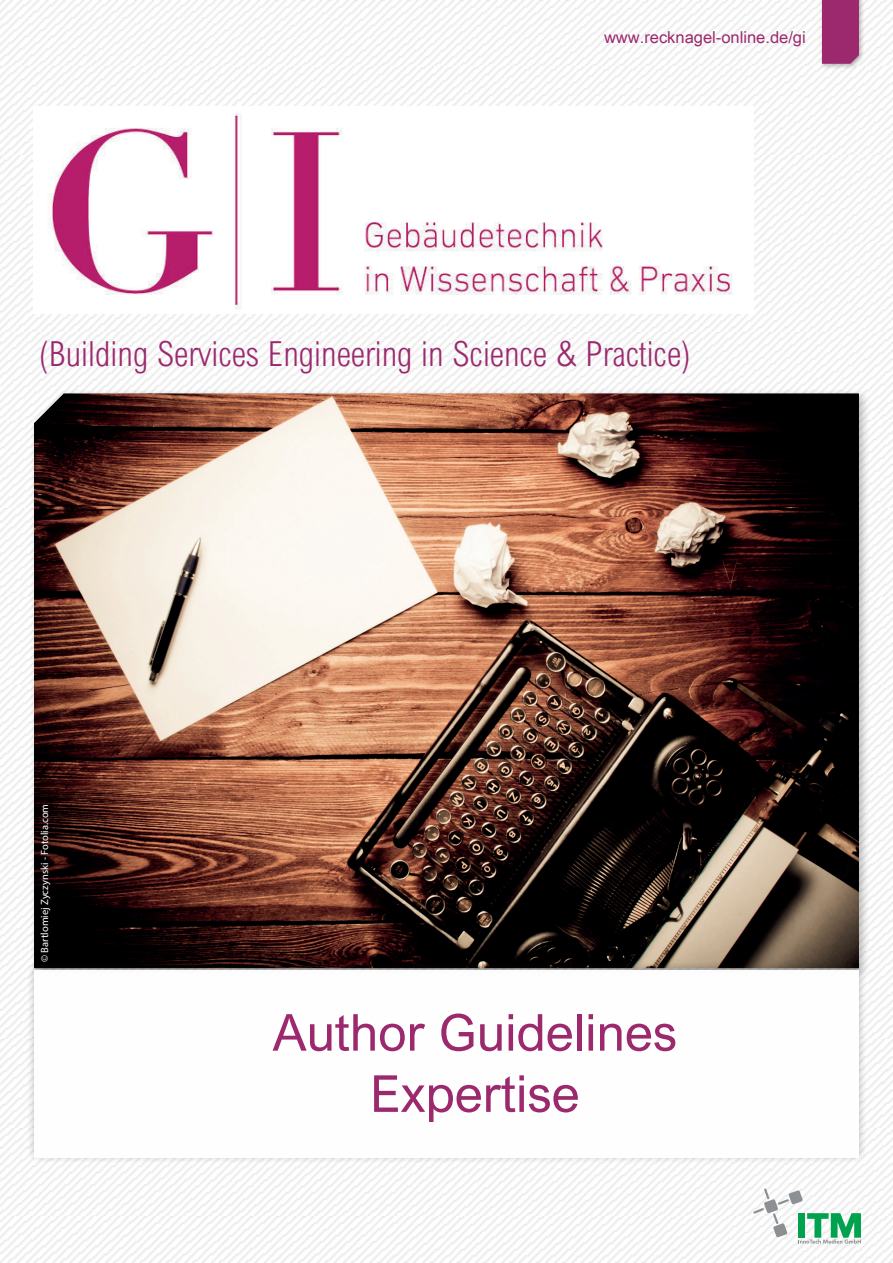
<style>
.page{position:relative;width:893px;height:1263px;background:#fff}
.page>*{position:absolute;margin:0;border:0;box-sizing:border-box;transform-origin:0 0}
.t1{font:51px/61.2px "Arial Nova";color:#9c296e;text-align:center}
.t2{font:300 34.5px "Arial Nova Cond";color:#9c296e}
.t3{font:16.5px "Arial Unicode MS";color:#9c296e}
.t4{font:10.5px "Myriad Pro";color:#fff}
</style>
<div class="page">
<img style="left:0;top:0;width:893px;height:1263px">
<div style="left:819px;top:0;width:46px;height:70px;background:#231f20;opacity:.3"></div>
<div style="left:822px;top:0;width:37px;height:64px;background:#9c296e"></div>
<div style="left:29px;top:388px;width:841px;height:591px;background:#231f20;opacity:.3"></div>
<img style="left:34px;top:393px;width:825px;height:567px">
<div style="left:26px;top:960px;width:841px;height:204px;background:#231f20;opacity:.3"></div>
<div style="left:34px;top:971px;width:825px;height:187px;background:#fff"></div>
<img style="left:33px;top:107px;width:720px;height:206px">
<svg style="left:753px;top:1188px;width:108px;height:56px"></svg>
<p class="t3" style="left:604px;top:26px;width:203px">www.recknagel-online.de/gi</p>
<p class="t2" style="left:39px;top:333px;width:653px">(Building Services Engineering in Science &amp; Practice)</p>
<p class="t4" style="left:38px;top:962px;width:159px;rotate:-90deg">© Bartlomiej Zyczynski - Fotolia.com</p>
<h1 class="t1" style="left:273px;top:1002px;width:406px">Author Guidelines<br>Expertise</h1>
</div>
